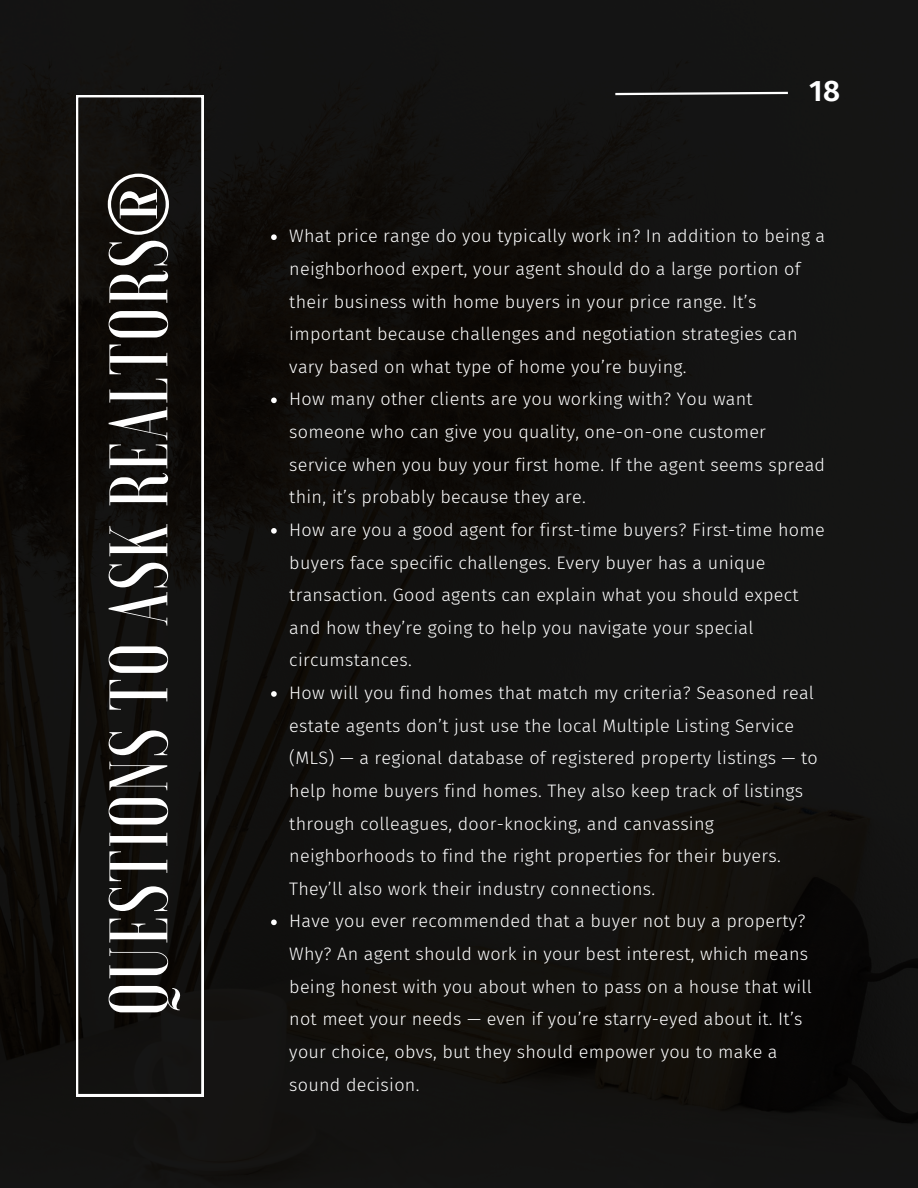
<style>
.page{position:relative;width:918px;height:1188px;background:#fff}
.page>*{position:absolute;margin:0;border:0;box-sizing:border-box;transform-origin:0 0}
.t1{font:500 82.65px "Voga";letter-spacing:.02em;color:#fff}
.t2{font:600 29.55px "Fira Sans";color:#fff}
.t3{font:300 18px/32.7px "Fira Sans";letter-spacing:.015em;color:#fff}
</style>
<div class="page">
<img style="left:0;top:0;width:918px;height:1188px">
<svg style="left:271px;top:234px;width:6px;height:6px"></svg>
<svg style="left:271px;top:398px;width:6px;height:5px"></svg>
<svg style="left:271px;top:528px;width:6px;height:6px"></svg>
<svg style="left:271px;top:691px;width:6px;height:6px"></svg>
<svg style="left:271px;top:920px;width:6px;height:5px"></svg>
<svg style="left:613px;top:91px;width:177px;height:5px"></svg>
<svg style="left:76px;top:95px;width:127px;height:1001px;background:#191715"></svg>
<p class="t1" style="left:97px;top:1016px;width:846px;rotate:-90deg">QUESTIONS TO ASK REALTORS®</p>
<p class="t2" style="left:809px;top:74px;width:33px">18</p>
<p class="t3" style="left:289px;top:220px;width:537px">What price range do you typically work in? In addition to being a neighborhood expert, your agent should do a large portion of their business with home buyers in your price range. It’s important because challenges and negotiation strategies can vary based on what type of home you’re buying.</p>
<p class="t3" style="left:289px;top:383px;width:537px">How many other clients are you working with? You want someone who can give you quality, one-on-one customer service when you buy your first home. If the agent seems spread thin, it’s probably because they are.</p>
<p class="t3" style="left:289px;top:514px;width:537px">How are you a good agent for first-time buyers? First-time home buyers face specific challenges. Every buyer has a unique transaction. Good agents can explain what you should expect and how they’re going to help you navigate your special circumstances.</p>
<p class="t3" style="left:289px;top:677px;width:530px">How will you find homes that match my criteria? Seasoned real estate agents don’t just use the local Multiple Listing Service (MLS) — a regional database of registered property listings — to help home buyers find homes. They also keep track of listings through colleagues, door-knocking, and canvassing neighborhoods to find the right properties for their buyers.<br>They’ll also work their industry connections.</p>
<p class="t3" style="left:289px;top:905px;width:524px">Have you ever recommended that a buyer not buy a property?<br>Why? An agent should work in your best interest, which means being honest with you about when to pass on a house that will not meet your needs — even if you’re starry-eyed about it. It’s your choice, obvs, but they should empower you to make a sound decision.</p>
</div>
